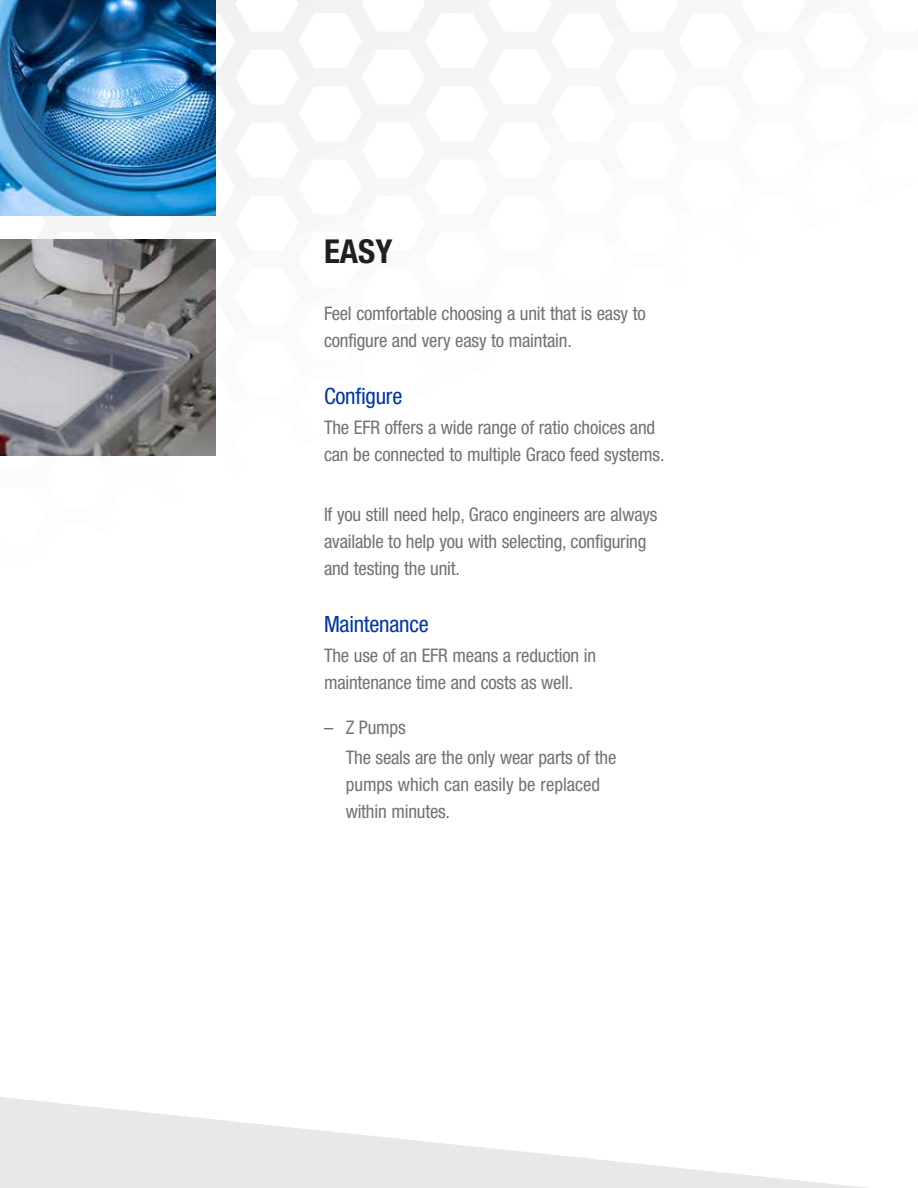
<style>
.page{position:relative;width:918px;height:1188px;background:#fff}
.page>*{position:absolute;margin:0;border:0;box-sizing:border-box;transform-origin:0 0}
.t1{font:700 condensed 33px "Helvetica Neue LT Std";color:#231f20}
.t2{font:condensed 22.5px "Helvetica Neue LT Std";letter-spacing:-.01em;color:#0036a0}
.t3{font:condensed 18.75px/27px "Helvetica Neue LT Std";letter-spacing:-.01em;color:#717271}
</style>
<div class="page">
<svg style="left:0;top:0;width:586px;height:240px"></svg>
<svg style="left:0;top:1097px;width:867px;height:91px;fill:#edeeee"></svg>
<img style="left:0;top:0;width:216px;height:216px">
<img style="left:0;top:240px;width:216px;height:216px">
<h1 class="t1" style="left:324px;top:232px;width:70px">EASY</h1>
<p class="t3" style="left:324px;top:300px;width:323px">Feel comfortable choosing a unit that is easy to configure and very easy to maintain.</p>
<p class="t2" style="left:324px;top:383px;width:80px">Configure</p>
<p class="t3" style="left:324px;top:414px;width:342px">The EFR offers a wide range of ratio choices and can be connected to multiple Graco feed systems.</p>
<p class="t3" style="left:324px;top:501px;width:335px">If you still need help, Graco engineers are always available to help you with selecting, configuring and testing the unit.</p>
<p class="t2" style="left:324px;top:611px;width:106px">Maintenance</p>
<p class="t3" style="left:324px;top:642px;width:274px">The use of an EFR means a reduction in maintenance time and costs as well.</p>
<p class="t3" style="left:346px;top:713px;width:272px;line-height:30px;text-indent:-22px">– Z Pumps<br>The seals are the only wear parts of the</p>
<p class="t3" style="left:346px;top:771px;width:256px">pumps which can easily be replaced within minutes.</p>
</div>
